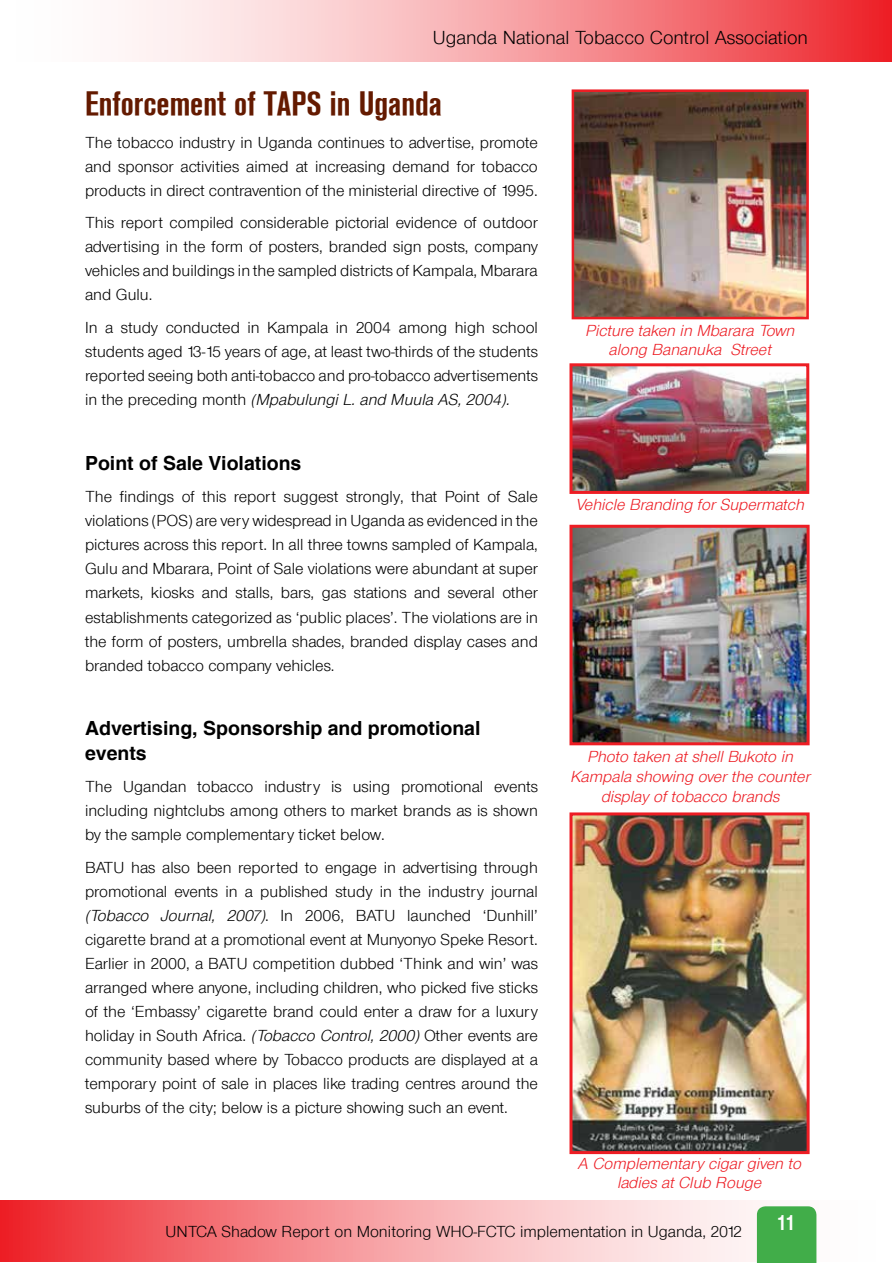
<style>
.page{position:relative;width:893px;height:1263px;background:#fff}
.page>*{position:absolute;margin:0;border:0;box-sizing:border-box;transform-origin:0 0}
.t1{font:33px "Akzidenz Grotesk BE Bold Cn";color:#641a00}
.t2{font:21px "Sans Narrow BOLD";color:#fff}
.t3{font:19.5px/24px "Sans BOLD";color:#000}
.t4{font:300 19.5px "Sans";color:#000}
.t5{font:300 16.5px/24px "Sans";color:#000;text-align:justify}
.t6{font:16.5px/19.8px "Sans Light ITALIC";color:#ed1d24;text-align:center}
.t7{font:16.5px "Sans Light ITALIC";color:#000}
.s1{font-family:"Sans";font-weight:300}
.s2{font-family:"Sans Light ITALIC";font-weight:400}
</style>
<div class="page">
<svg style="left:0;top:1201px;width:817px;height:61px"></svg>
<svg style="left:132px;top:0;width:759px;height:62px"></svg>
<div style="left:757px;top:1206px;width:59px;height:57px;background:#41ad49"></div>
<img style="left:573px;top:816px;width:233px;height:334px">
<div style="left:569px;top:812px;width:241px;height:342px;border:3px solid #ed1d24"></div>
<img style="left:576px;top:93px;width:229px;height:222px">
<div style="left:572px;top:89px;width:237px;height:230px;border:3px solid #ed1d24"></div>
<img style="left:573px;top:367px;width:232px;height:123px">
<div style="left:569px;top:363px;width:240px;height:131px;border:3px solid #ed1d24"></div>
<img style="left:573px;top:529px;width:233px;height:212px">
<div style="left:569px;top:525px;width:241px;height:220px;border:3px solid #ed1d24"></div>
<p class="t4" style="left:433px;top:26px;width:376px">Uganda National Tobacco Control Association</p>
<h1 class="t1" style="left:85px;top:85px;width:358px">Enforcement of TAPS in Uganda</h1>
<p class="t5" style="left:85px;top:130px;width:454px">The tobacco industry in Uganda continues to advertise, promote and sponsor activities aimed at increasing demand for tobacco products in direct contravention of the ministerial directive of 1995.</p>
<p class="t5" style="left:85px;top:211px;width:454px">This report compiled considerable pictorial evidence of outdoor advertising in the form of posters, branded sign posts, company vehicles and buildings in the sampled districts of Kampala, Mbarara and Gulu.</p>
<p class="t5" style="left:85px;top:315px;width:454px">In a study conducted in Kampala in 2004 among high school students aged 13-15 years of age, at least two-thirds of the students reported seeing both anti-tobacco and pro-tobacco advertisements</p>
<p class="t7" style="left:85px;top:390px;width:426px"><span class="s1">in the preceding month</span> (Mpabulungi L. and Muula AS, 2004).</p>
<p class="t3" style="left:85px;top:451px;width:218px">Point of Sale Violations</p>
<p class="t5" style="left:85px;top:485px;width:454px">The findings of this report suggest strongly, that Point of Sale violations (POS) are very widespread in Uganda as evidenced in the pictures across this report. In all three towns sampled of Kampala, Gulu and Mbarara, Point of Sale violations were abundant at super markets, kiosks and stalls, bars, gas stations and several other establishments categorized as ‘public places’. The violations are in the form of posters, umbrella shades, branded display cases and branded tobacco company vehicles.</p>
<p class="t3" style="left:85px;top:716px;width:397px">Advertising, Sponsorship and promotional events</p>
<p class="t5" style="left:85px;top:774px;width:454px">The Ugandan tobacco industry is using promotional events including nightclubs among others to market brands as is shown by the sample complementary ticket below.</p>
<p class="t5" style="left:85px;top:855px;width:454px">BATU has also been reported to engage in advertising through promotional events in a published study in the industry journal <span class="s2">(Tobacco Journal, 2007)</span>. In 2006, BATU launched ‘Dunhill’ cigarette brand at a promotional event at Munyonyo Speke Resort.<br>Earlier in 2000, a BATU competition dubbed ‘Think and win’ was arranged where anyone, including children, who picked five sticks of the ‘Embassy’ cigarette brand could enter a draw for a luxury holiday in South Africa. <span class="s2">(Tobacco Control, 2000)</span> Other events are community based where by Tobacco products are displayed at a temporary point of sale in places like trading centres around the suburbs of the city; below is a picture showing such an event.</p>
<p class="t6" style="left:585px;top:320px;width:211px">Picture taken in Mbarara Town along Bananuka Street</p>
<p class="t6" style="left:575px;top:494px;width:230px">Vehicle Branding for Supermatch</p>
<p class="t6" style="left:570px;top:746px;width:241px">Photo taken at shell Bukoto in<br>Kampala showing over the counter display of tobacco brands</p>
<p class="t6" style="left:578px;top:1153px;width:225px">A Complementary cigar given to ladies at Club Rouge</p>
<p class="t5" style="left:166px;top:1219px;width:578px">UNTCA Shadow Report on Monitoring WHO-FCTC implementation in Uganda, 2012</p>
<p class="t2" style="left:777px;top:1206px;width:20px">11</p>
</div>
